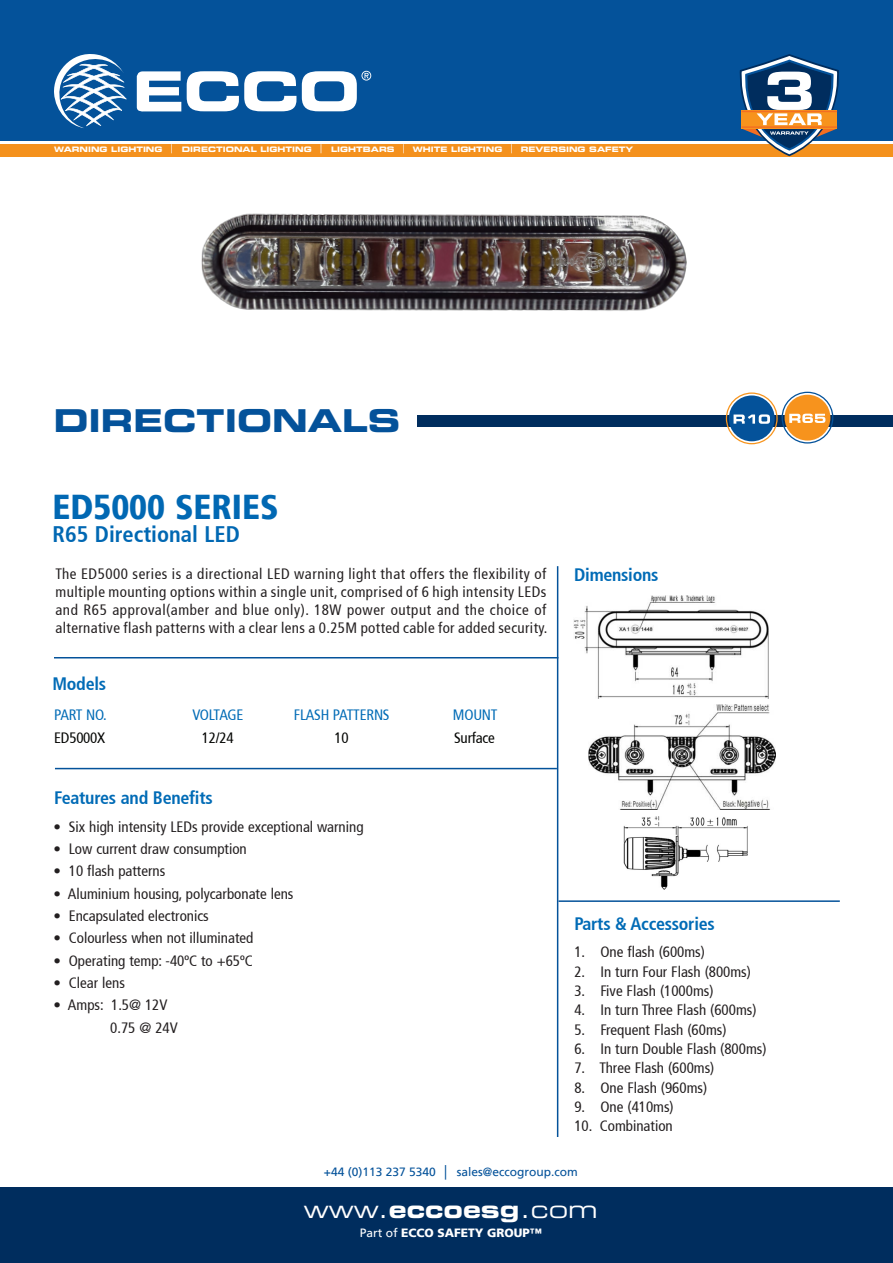
<style>
.page{position:relative;width:893px;height:1263px;background:#fff}
.page>*{position:absolute;margin:0;border:0;box-sizing:border-box;transform-origin:0 0}
.t1{font:900 condensed 34.5px "Frutiger 77";color:#0168b3}
.t2{font:31.5px "Eurostile LT Std Bold Ex 2";color:#04529a}
.t3{font:24px "Eurostile LT Std Ex 2";color:#fff}
.t4{font:700 condensed 22.5px "Frutiger 67";color:#0168b3}
.t5{font:700 condensed 18px "Frutiger 67";letter-spacing:-.015em;color:#006bb6}
.Body_text{font:condensed 15px/18px "Frutiger 57";color:#231f20;text-align:justify}
.t6{font:condensed 15px "Frutiger 57";letter-spacing:-.015em;color:#006bb6}
.t7{font:condensed 15px "Frutiger 57";letter-spacing:-.015em;color:#040503}
.t8{font:condensed 15px "Frutiger 57";letter-spacing:-.035em;color:#006bb6}
.t9{font:12px "Frutiger LT";color:#04529a}
.t10{font:900 12px "Frutiger LT";color:#fff}
.t11{font:7.5px "Eurostile LT Std Bold Ex 2";color:#fff}
.s1{font-family:"Arial"}
.s2{font-family:"Eurostile LT Std Bold Ex 2"}
.s3{font-weight:400}
</style>
<div class="page">
<div style="left:417px;top:415px;width:476px;height:11px;background:#002d5e"></div>
<div style="left:0;top:0;width:893px;height:140px;background:#04529a"></div>
<svg style="left:137px;top:71px;width:44px;height:41px"></svg>
<svg style="left:187px;top:71px;width:109px;height:40px"></svg>
<svg style="left:54px;top:54px;width:72px;height:74px"></svg>
<svg style="left:302px;top:71px;width:69px;height:40px"></svg>
<div style="left:0;top:1187px;width:893px;height:76px;background:#002d5e"></div>
<div style="left:0;top:144px;width:893px;height:12px;background:#f4911d"></div>
<svg style="left:740px;top:54px;width:99px;height:102px"></svg>
<hr style="left:557px;top:566px;width:1px;height:571px;background:#04529a">
<hr style="left:54px;top:657px;width:504px;height:1px;background:#04529a">
<svg style="left:726px;top:392px;width:107px;height:52px"></svg>
<hr style="left:55px;top:768px;width:502px;height:1px;background:#04529a">
<hr style="left:558px;top:900px;width:282px;height:2px;background:#04529a">
<img style="left:202px;top:213px;width:485px;height:98px">
<img style="left:574px;top:595px;width:195px;height:103px">
<img style="left:589px;top:705px;width:186px;height:105px">
<img style="left:623px;top:817px;width:125px;height:72px">
<p class="t11" style="left:54px;top:144px;width:581px">WARNING LIGHTING <sup>│</sup> DIRECTIONAL LIGHTING <sup>│</sup> LIGHTBARS <sup>│</sup> WHITE LIGHTING <sup>│</sup> REVERSING SAFETY</p>
<p class="t2" style="left:53px;top:399px;width:349px">DIRECTIONALS</p>
<p class="t1" style="left:52px;top:486px;width:228px">ED5000 SERIES</p>
<p class="t4" style="left:52px;top:521px;width:189px">R65 Directional LED</p>
<p class="Body_text" style="left:55px;top:565px;width:493px">The ED5000 series is a directional LED warning light that offers the flexibility of multiple mounting options within a single unit, comprised of 6 high intensity LEDs and R65 approval(amber and blue only). 18W power output and the choice of alternative flash patterns with a clear lens a 0.25M potted cable for added security.</p>
<p class="t5" style="left:52px;top:673px;width:55px">Models</p>
<p class="t6" style="left:54px;top:706px;width:54px">PART NO.</p>
<p class="t8" style="left:192px;top:706px;width:53px">VOLTAGE</p>
<p class="t6" style="left:294px;top:706px;width:97px">FLASH PATTERNS</p>
<p class="t6" style="left:453px;top:706px;width:46px">MOUNT</p>
<p class="t7" style="left:54px;top:729px;width:53px">ED5000X</p>
<p class="t7" style="left:202px;top:729px;width:33px">12/24</p>
<p class="t7" style="left:335px;top:729px;width:16px">10</p>
<p class="t7" style="left:454px;top:729px;width:42px">Surface</p>
<p class="t5" style="left:54px;top:787px;width:160px">Features and Benefits</p>
<p class="Body_text" style="left:53px;top:818px;width:312px">• Six high intensity LEDs provide exceptional warning</p>
<p class="Body_text" style="left:53px;top:840px;width:195px">• Low current draw consumption</p>
<p class="Body_text" style="left:53px;top:862px;width:113px">• 10 flash patterns</p>
<p class="Body_text" style="left:53px;top:885px;width:242px">• Aluminium housing, polycarbonate lens</p>
<p class="Body_text" style="left:53px;top:907px;width:157px">• Encapsulated electronics</p>
<p class="Body_text" style="left:53px;top:929px;width:202px">• Colourless when not illuminated</p>
<p class="Body_text" style="left:53px;top:952px;width:201px">• Operating temp: -40ºC to +65ºC</p>
<p class="Body_text" style="left:53px;top:974px;width:73px">• Clear lens</p>
<p class="Body_text" style="left:53px;top:996px;width:116px">• Amps: 1.5@ 12V</p>
<p class="Body_text" style="left:110px;top:1018px;width:69px">0.75 @ 24V</p>
<p class="t5" style="left:574px;top:564px;width:86px">Dimensions</p>
<p class="t5" style="left:574px;top:913px;width:142px">Parts &amp; Accessories</p>
<p class="Body_text" style="left:574px;top:943px;width:132px">1. One flash (600ms)</p>
<p class="Body_text" style="left:574px;top:962px;width:178px">2. In turn Four Flash (800ms)</p>
<p class="Body_text" style="left:574px;top:982px;width:141px">3. Five Flash (1000ms)</p>
<p class="Body_text" style="left:574px;top:1001px;width:184px">4. In turn Three Flash (600ms)</p>
<p class="Body_text" style="left:574px;top:1020px;width:154px">5. Frequent Flash (60ms)</p>
<p class="Body_text" style="left:574px;top:1040px;width:194px">6. In turn Double Flash (800ms)</p>
<p class="Body_text" style="left:574px;top:1059px;width:142px">7. Three Flash (600ms)</p>
<p class="Body_text" style="left:574px;top:1078px;width:134px">8. One Flash (960ms)</p>
<p class="Body_text" style="left:574px;top:1098px;width:101px">9. One (410ms)</p>
<p class="Body_text" style="left:574px;top:1117px;width:100px">10. Combination</p>
<p class="t9" style="left:324px;top:1165px;width:255px">+44 (0)113 237 5340 <span class="s1">│</span> sales@eccogroup.com</p>
<p class="t3" style="left:304px;top:1193px;width:296px">www.<span class="s2">eccoesg</span>.com</p>
<p class="t10" style="left:360px;top:1226px;width:184px"><span class="s3">Part of</span> ECCO SAFETY GROUP™</p>
</div>
